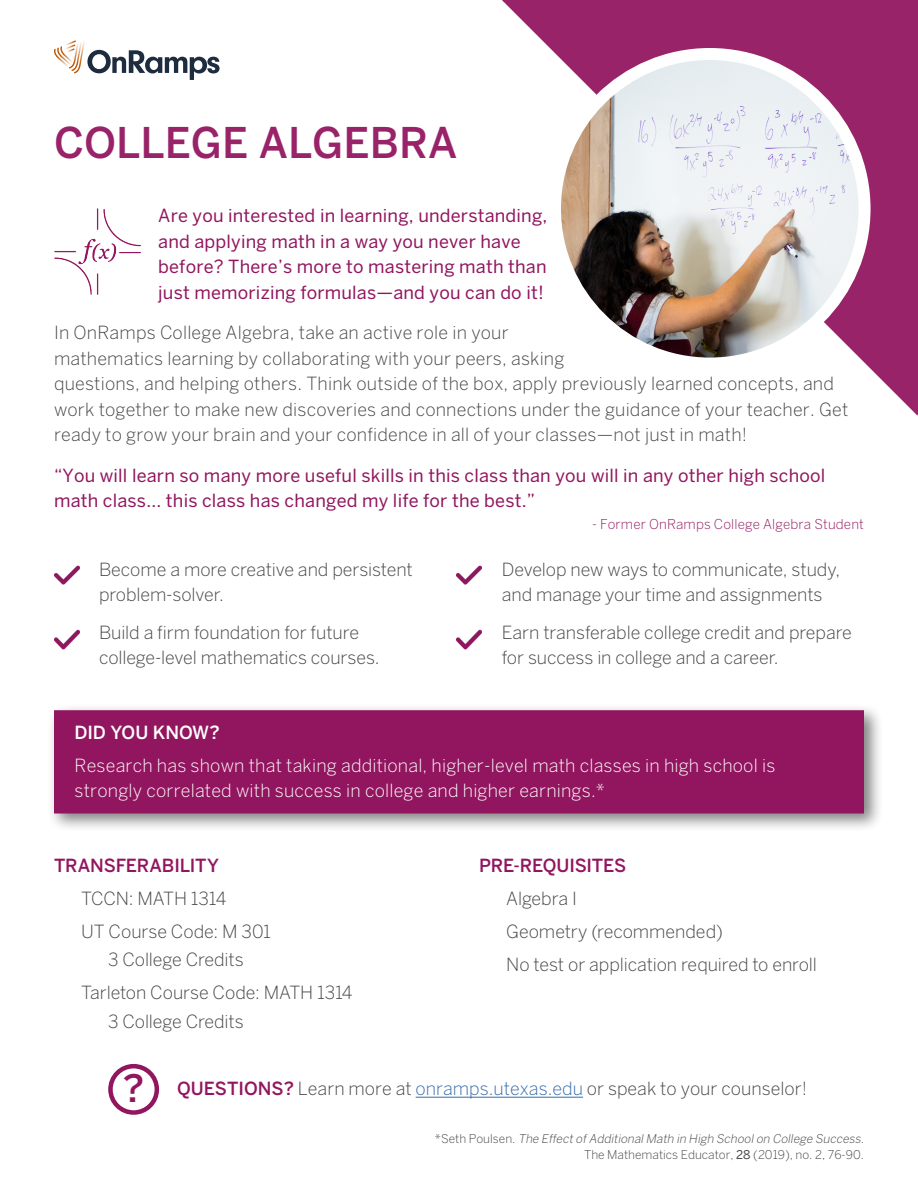
<style>
.page{position:relative;width:918px;height:1188px;background:#fff}
.page>*{position:absolute;margin:0;border:0;box-sizing:border-box;transform-origin:0 0}
.t1{font:500 42px "Benton Sans";color:#992368}
.t2{font:500 37.5px "Benton Sans";color:#92165f}
.first_paragraph{font:300 18px/25.5px "Benton Sans";color:#444}
.t3{font:18px/25.5px "Benton Sans";letter-spacing:.01em;color:#92165f}
.t4{font:300 18px/25.5px "Benton Sans";letter-spacing:.01em;color:#fff}
.first_paragraph-2{font:500 18px "Benton Sans";letter-spacing:-.01em;color:#92165f}
.t5{font:500 18px "Benton Sans";letter-spacing:-.005em;color:#fff}
.t6{font:300 13.5px "Benton Sans";letter-spacing:.01em;color:#92165f}
.t7{font:300 12px/16.5px "Benton Sans";color:#444;text-align:right}
.s1{font-weight:500;color:#92165f}
.s2{color:#366cab}
.s3{font-style:italic}
.s4{font-weight:400}
</style>
<div class="page">
<svg style="left:502px;top:0;width:416px;height:416px"></svg>
<img style="left:555px;top:59px;width:310px;height:300px">
<div style="left:549px;top:48px;width:322px;height:322px;border:12px solid #fff;border-radius:50%"></div>
<svg style="left:54px;top:40px;width:166px;height:40px"></svg>
<img style="left:54px;top:565px;width:25px;height:20px">
<img style="left:54px;top:629px;width:25px;height:21px">
<img style="left:456px;top:565px;width:26px;height:20px">
<img style="left:456px;top:629px;width:26px;height:21px">
<hr style="left:416px;top:1097px;width:167px;height:1px;background:#366cab">
<div style="left:108px;top:1064px;width:51px;height:51px;border:4px solid #92165f;border-radius:50%"></div>
<img style="left:54px;top:209px;width:86px;height:85px">
<div style="left:47px;top:703px;width:836px;height:130px;background:#000;opacity:.5"></div>
<div style="left:54px;top:710px;width:810px;height:104px;background:#92165f;border:2px solid #92165f"></div>
<p class="t1" style="left:54px;top:118px;width:405px">COLLEGE ALGEBRA</p>
<p class="t3" style="left:158px;top:203px;width:391px">Are you interested in learning, understanding, and applying math in a way you never have before? There’s more to mastering math than just memorizing formulas—and you can do it!</p>
<p class="first_paragraph" style="left:54px;top:320px;width:796px">In OnRamps College Algebra, take an active role in your<br>mathematics learning by collaborating with your peers, asking<br>questions, and helping others. Think outside of the box, apply previously learned concepts, and work together to make new discoveries and connections under the guidance of your teacher. Get ready to grow your brain and your confidence in all of your classes—not just in math!</p>
<p class="t3" style="left:54px;top:462px;width:773px">“You will learn so many more useful skills in this class than you will in any other high school math class... this class has changed my life for the best.”</p>
<p class="t6" style="left:592px;top:516px;width:273px">- Former OnRamps College Algebra Student</p>
<p class="first_paragraph" style="left:99px;top:556px;width:315px">Become a more creative and persistent problem-solver.</p>
<p class="first_paragraph" style="left:99px;top:619px;width:282px">Build a firm foundation for future college-level mathematics courses.</p>
<p class="first_paragraph" style="left:502px;top:556px;width:340px">Develop new ways to communicate, study, and manage your time and assignments</p>
<p class="first_paragraph" style="left:502px;top:619px;width:352px">Earn transferable college credit and prepare for success in college and a career.</p>
<p class="t5" style="left:75px;top:721px;width:147px">DID YOU KNOW?</p>
<p class="t4" style="left:75px;top:752px;width:702px">Research has shown that taking additional, higher-level math classes in high school is strongly correlated with success in college and higher earnings.*</p>
<p class="first_paragraph-2" style="left:54px;top:854px;width:167px">TRANSFERABILITY</p>
<p class="first_paragraph" style="left:81px;top:885px;width:147px">TCCN: MATH 1314</p>
<p class="first_paragraph" style="left:81px;top:918px;width:191px">UT Course Code: M 301</p>
<p class="first_paragraph" style="left:108px;top:947px;width:137px">3 College Credits</p>
<p class="first_paragraph" style="left:81px;top:980px;width:273px">Tarleton Course Code: MATH 1314</p>
<p class="first_paragraph" style="left:108px;top:1008px;width:137px">3 College Credits</p>
<p class="first_paragraph-2" style="left:479px;top:854px;width:149px">PRE-REQUISITES</p>
<p class="first_paragraph" style="left:506px;top:885px;width:72px">Algebra I</p>
<p class="first_paragraph" style="left:506px;top:918px;width:218px">Geometry (recommended)</p>
<p class="first_paragraph" style="left:506px;top:951px;width:312px">No test or application required to enroll</p>
<p class="t2" style="left:123px;top:1066px;width:23px">?</p>
<p class="first_paragraph" style="left:177px;top:1075px;width:632px"><span class="s1">QUESTIONS?</span> Learn more at <span class="s2">onramps.utexas.edu</span> or speak to your counselor!</p>
<p class="t7" style="left:435px;top:1130px;width:433px">* S e t h P o u l s e n . <span class="s3">The EffectofAdditionalMath in High Schoolon College Success.<br></span>The Mathematics Educator, <span class="s4">28</span> (2019), no. 2, 76-90.</p>
</div>
